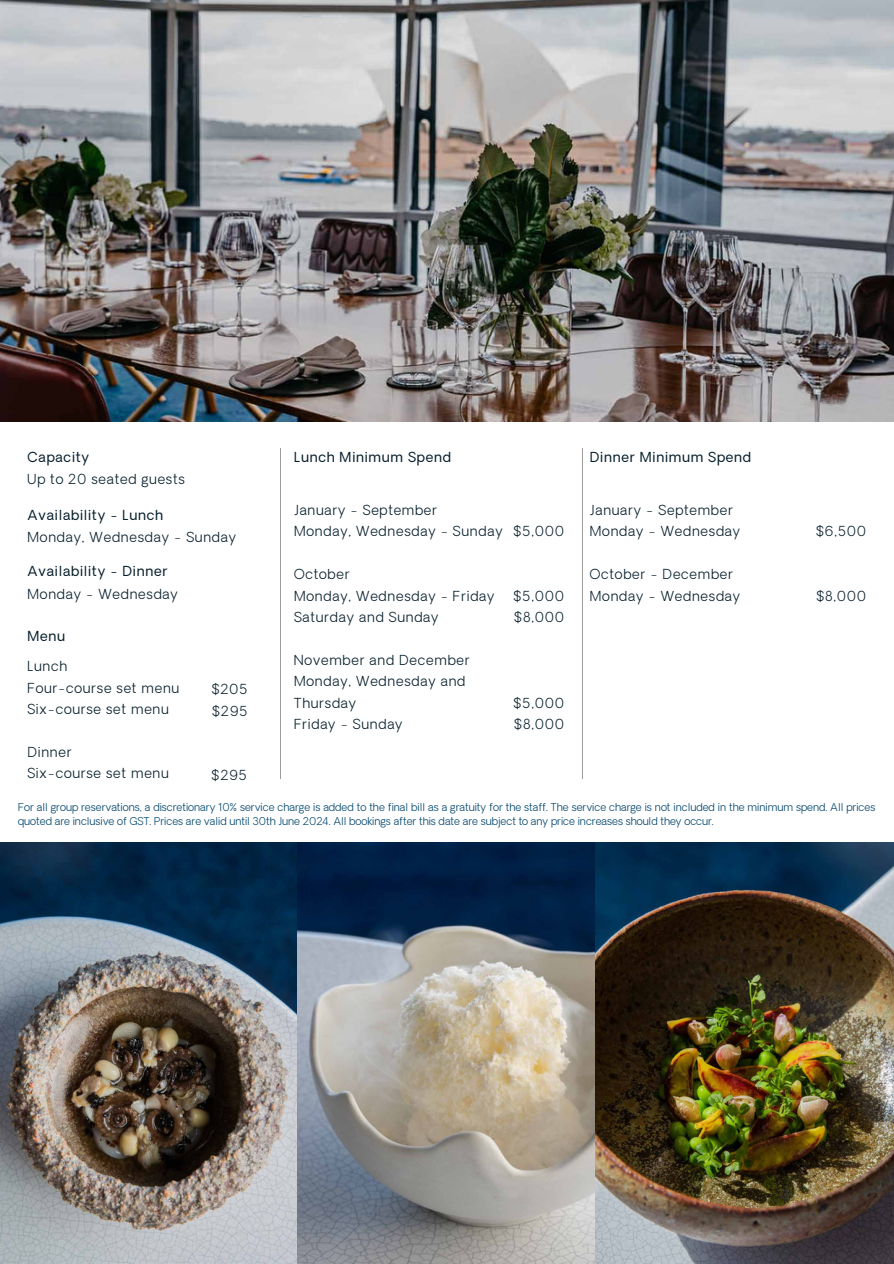
<style>
.page{position:relative;width:894px;height:1264px;background:#fff}
.page>*{position:absolute;margin:0;border:0;box-sizing:border-box;transform-origin:0 0}
.t1{font:300 13.5px/21.3px "Oakes Grotesk";letter-spacing:.055em;color:#071f2c}
.t2{font:13.5px "Oakes Grotesk";letter-spacing:.055em;color:#071f2c}
.t3{font:300 10.5px/14px "Oakes Grotesk";color:#00456c}
</style>
<div class="page">
<img style="left:0;top:0;width:892px;height:421px">
<img style="left:0;top:842px;width:893px;height:421px">
<hr style="left:280px;top:448px;width:1px;height:331px;background:#9c9c9b">
<hr style="left:582px;top:448px;width:1px;height:331px;background:#9c9c9b">
<h1 class="t2" style="left:27px;top:451px;width:63px">Capacity</h1>
<h1 class="t1" style="left:27px;top:470px;width:159px">Up to 20 seated guests</h1>
<p class="t2" style="left:27px;top:510px;width:137px">Availability - Lunch</p>
<p class="t1" style="left:27px;top:528px;width:210px">Monday, Wednesday - Sunday</p>
<p class="t2" style="left:27px;top:566px;width:141px">Availability - Dinner</p>
<p class="t1" style="left:27px;top:584px;width:152px">Monday - Wednesday</p>
<h1 class="t2" style="left:27px;top:630px;width:39px">Menu</h1>
<h1 class="t1" style="left:27px;top:657px;width:153px">Lunch<br>Four-course set menu<br>Six-course set menu</h1>
<h1 class="t1" style="left:27px;top:743px;width:143px">Dinner<br>Six-course set menu</h1>
<h1 class="t1" style="left:211px;top:680px;width:38px">$205 $295</h1>
<h1 class="t1" style="left:211px;top:765px;width:38px">$295</h1>
<h1 class="t2" style="left:294px;top:451px;width:158px">Lunch Minimum Spend</h1>
<h1 class="t2" style="left:589px;top:451px;width:163px">Dinner Minimum Spend</h1>
<h1 class="t1" style="left:294px;top:501px;width:210px">January - September<br>Monday, Wednesday - Sunday</h1>
<h1 class="t1" style="left:294px;top:565px;width:202px">October<br>Monday, Wednesday - Friday<br>Saturday and Sunday</h1>
<h1 class="t1" style="left:294px;top:650px;width:177px">November and December<br>Monday, Wednesday and<br>Thursday<br>Friday - Sunday</h1>
<h1 class="t1" style="left:512px;top:522px;width:53px">$5,000</h1>
<h1 class="t1" style="left:512px;top:586px;width:53px">$5,000 $8,000</h1>
<h1 class="t1" style="left:512px;top:693px;width:53px">$5,000 $8,000</h1>
<h1 class="t1" style="left:589px;top:501px;width:152px">January - September<br>Monday - Wednesday</h1>
<h1 class="t1" style="left:589px;top:565px;width:152px">October - December<br>Monday - Wednesday</h1>
<h1 class="t1" style="left:815px;top:522px;width:52px">$6,500</h1>
<h1 class="t1" style="left:815px;top:586px;width:52px">$8,000</h1>
<h1 class="t3" style="left:18px;top:801px;width:858px">For all group reservations, a discretionary 10% service charge is added to the final bill as a gratuity for the staff. The service charge is not included in the minimum spend. All prices quoted are inclusive of GST. Prices are valid until 30th June 2024. All bookings after this date are subject to any price increases should they occur.</h1>
</div>
